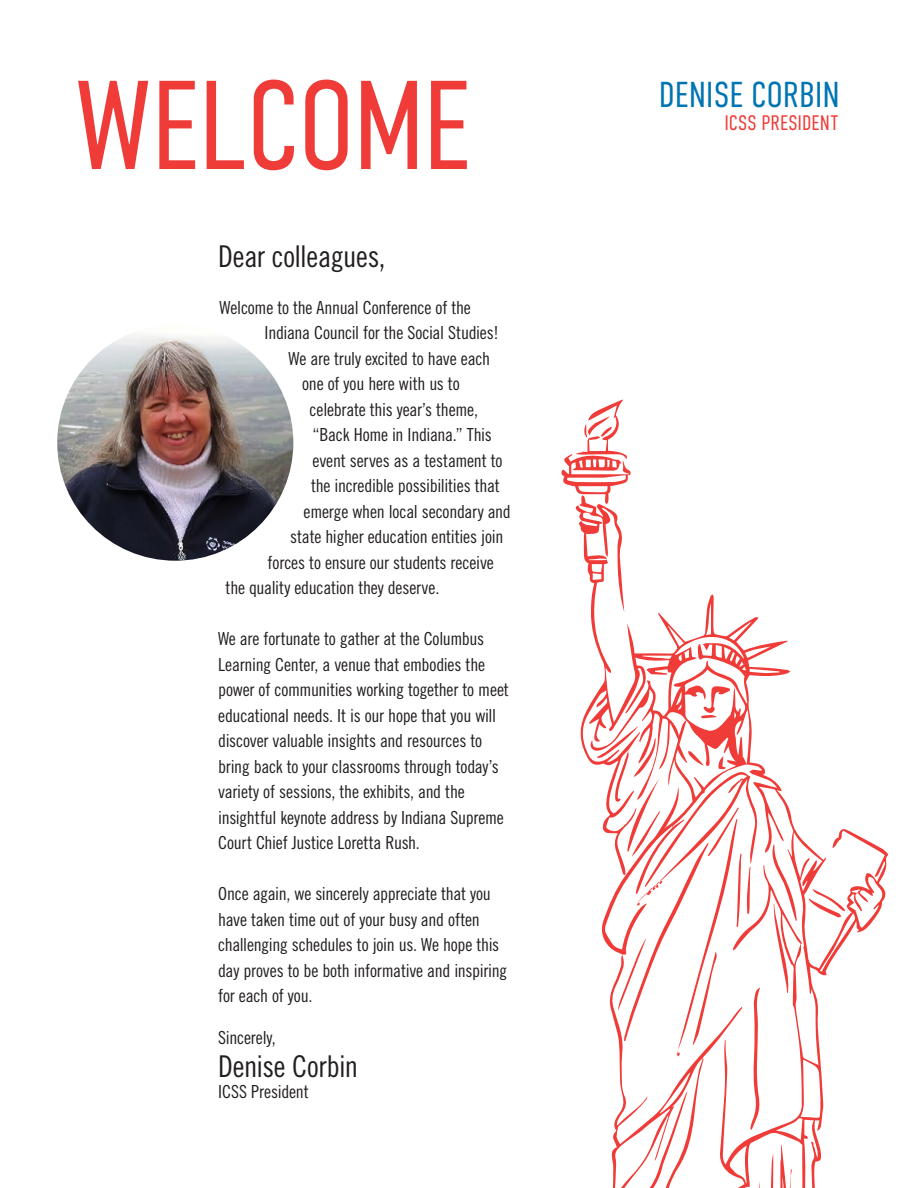
<style>
.page{position:relative;width:918px;height:1188px;background:#fff}
.page>*{position:absolute;margin:0;border:0;box-sizing:border-box;transform-origin:0 0}
.t1{font:300 126px "DIN Condensed";letter-spacing:-.005em;color:#ef3c38}
.Body{font:300 36px "DIN Condensed";letter-spacing:-.005em;color:#0175b2}
.Body-2{font:30px "Trade Gothic LT Std Cn 18";letter-spacing:-.015em;color:#231f20}
.Body-3{font:300 21px "DIN Condensed";letter-spacing:.01em;color:#ef3c38}
.Body-4{font:18px/25.5px "Trade Gothic LT Std Cn 18";letter-spacing:-.015em;color:#231f20}
</style>
<div class="page">
<img style="left:57px;top:325px;width:236px;height:236px;border-radius:118px">
<svg style="left:575px;top:504px;width:313px;height:684px"></svg>
<svg style="left:809px;top:889px;width:36px;height:29px"></svg>
<svg style="left:561px;top:400px;width:70px;height:104px"></svg>
<svg style="left:597px;top:726px;width:200px;height:462px"></svg>
<svg style="left:701px;top:686px;width:30px;height:32px"></svg>
<p class="t1" style="left:76px;top:55px;width:396px">WELCOME</p>
<p class="Body" style="left:659px;top:75px;width:183px">DENISE CORBIN</p>
<p class="Body-3" style="left:724px;top:111px;width:115px">ICSS PRESIDENT</p>
<p class="Body-2" style="left:218px;top:239px;width:169px">Dear colleagues,</p>
<p class="Body-4" style="left:220px;top:295px;width:253px">Welcome to the Annual Conference of the</p>
<p class="Body-4" style="left:265px;top:320px;width:236px">Indiana Council for the Social Studies!</p>
<p class="Body-4" style="left:289px;top:346px;width:203px">We are truly excited to have each</p>
<p class="Body-4" style="left:302px;top:371px;width:159px">one of you here with us to</p>
<p class="Body-4" style="left:310px;top:397px;width:170px">celebrate this year’s theme,</p>
<p class="Body-4" style="left:313px;top:422px;width:181px">“Back Home in Indiana.” This</p>
<p class="Body-4" style="left:313px;top:448px;width:191px">event serves as a testament to</p>
<p class="Body-4" style="left:311px;top:473px;width:190px">the incredible possibilities that</p>
<p class="Body-4" style="left:304px;top:499px;width:209px">emerge when local secondary and</p>
<p class="Body-4" style="left:290px;top:524px;width:215px">state higher education entities join</p>
<p class="Body-4" style="left:268px;top:550px;width:228px">forces to ensure our students receive</p>
<p class="Body-4" style="left:226px;top:575px;width:215px">the quality education they deserve.</p>
<p class="Body-4" style="left:218px;top:626px;width:292px">We are fortunate to gather at the Columbus Learning Center, a venue that embodies the power of communities working together to meet educational needs. It is our hope that you will discover valuable insights and resources to bring back to your classrooms through today’s variety of sessions, the exhibits, and the insightful keynote address by Indiana Supreme Court Chief Justice Loretta Rush.</p>
<p class="Body-4" style="left:218px;top:881px;width:291px">Once again, we sincerely appreciate that you have taken time out of your busy and often challenging schedules to join us. We hope this day proves to be both informative and inspiring for each of you.</p>
<p class="Body-4" style="left:218px;top:1025px;width:59px">Sincerely,</p>
<p class="Body-2" style="left:218px;top:1049px;width:142px">Denise Corbin</p>
<p class="Body-4" style="left:218px;top:1079px;width:92px">ICSS President</p>
</div>
